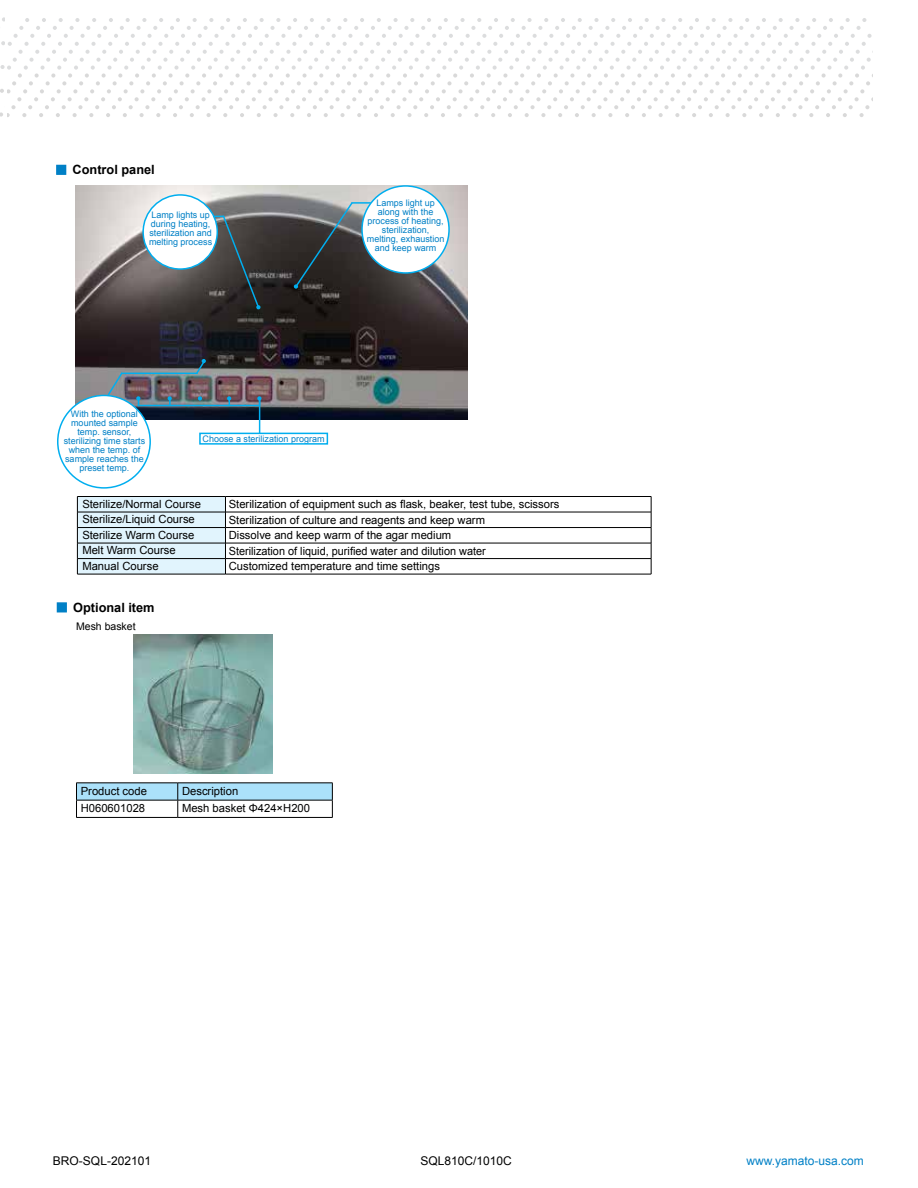
<style>
.page{position:relative;width:918px;height:1188px;background:#fff}
.page>*{position:absolute;margin:0;border:0;box-sizing:border-box;transform-origin:0 0}
.t1{font:700 12.75px "Arial";color:#000}
.t2{font:12px "Arial";color:#000}
.t3{font:12px "Arial";color:#0080c6}
.t4{font:11.25px "Arial";color:#000}
.t5{font:10.5px "Arial";color:#000}
.t6{font:9px/9px "Arial";color:#0080c6;text-align:center}
</style>
<div class="page">
<svg style="left:0;top:17px;width:873px;height:100px"></svg>
<hr style="left:76px;top:817px;width:102px;height:1px;background:#000">
<hr style="left:178px;top:817px;width:155px;height:1px;background:#000">
<svg style="left:76px;top:783px;width:257px;height:34px"></svg>
<div style="left:56px;top:165px;width:10px;height:10px;background:#0080c6;border:2px solid #0080c6"></div>
<img style="left:76px;top:185px;width:391px;height:234px">
<div style="left:143px;top:195px;width:74px;height:74px;background:#fff;border-radius:50%"></div>
<div style="left:142px;top:194px;width:76px;height:76px;border:2px solid #00aeef;border-radius:50%"></div>
<div style="left:362px;top:186px;width:87px;height:87px;background:#fff;border-radius:50%"></div>
<div style="left:361px;top:185px;width:89px;height:89px;border:2px solid #00aeef;border-radius:50%"></div>
<hr style="left:259px;top:398px;width:1px;height:35px;background:#00aeef">
<hr style="left:138px;top:405px;width:122px;height:1px;background:#00aeef">
<div style="left:58px;top:395px;width:92px;height:93px;background:#fff;border-radius:50%"></div>
<div style="left:57px;top:395px;width:94px;height:94px;border:2px solid #00aeef;border-radius:50%"></div>
<div style="left:199px;top:433px;width:129px;height:12px;border:2px solid #00aeef"></div>
<svg style="left:198px;top:396px;width:4px;height:5px"></svg>
<svg style="left:168px;top:396px;width:4px;height:9px"></svg>
<svg style="left:136px;top:396px;width:4px;height:10px"></svg>
<svg style="left:106px;top:371px;width:18px;height:26px"></svg>
<hr style="left:121px;top:373px;width:77px;height:1px;background:#00aeef">
<svg style="left:194px;top:359px;width:12px;height:17px"></svg>
<svg style="left:214px;top:214px;width:47px;height:96px;background:#414546"></svg>
<hr style="left:351px;top:202px;width:20px;height:2px;background:#00aeef">
<svg style="left:294px;top:201px;width:60px;height:88px;background:#444748"></svg>
<svg style="left:227px;top:396px;width:4px;height:9px"></svg>
<svg style="left:257px;top:396px;width:5px;height:10px"></svg>
<hr style="left:77px;top:496px;width:148px;height:1px;background:#000">
<hr style="left:225px;top:496px;width:426px;height:1px;background:#000">
<hr style="left:225px;top:512px;width:426px;height:1px;background:#000">
<hr style="left:225px;top:527px;width:426px;height:1px;background:#000">
<hr style="left:225px;top:543px;width:426px;height:1px;background:#000">
<hr style="left:225px;top:558px;width:426px;height:1px;background:#000">
<svg style="left:77px;top:497px;width:149px;height:77px;background:#d1e2eb"></svg>
<svg style="left:651px;top:497px;width:1px;height:77px"></svg>
<hr style="left:77px;top:574px;width:148px;height:1px;background:#000">
<hr style="left:225px;top:574px;width:426px;height:1px;background:#000">
<div style="left:57px;top:602px;width:10px;height:10px;background:#0080c6;border:2px solid #0080c6"></div>
<img style="left:134px;top:635px;width:138px;height:138px">
<p class="t1" style="left:73px;top:161px;width:84px">Control panel</p>
<p class="t6" style="left:149px;top:210px;width:65px;text-align:left">Lamp lights up during heating, sterilization and melting process</p>
<p class="t6" style="left:367px;top:199px;width:79px">Lamps light up along with the process of heating, sterilization, melting, exhaustion and keep warm</p>
<p class="t6" style="left:64px;top:409px;width:83px">With the optional mounted sample temp. sensor, sterilizing time starts when the temp. of sample reaches the preset temp.</p>
<p class="t6" style="left:203px;top:434px;width:124px">Choose a sterilization program</p>
<p class="t4" style="left:82px;top:496px;width:120px">Sterilize/Normal Course</p>
<p class="t4" style="left:229px;top:497px;width:332px">Sterilization of equipment such as flask, beaker, test tube, scissors</p>
<p class="t4" style="left:82px;top:512px;width:114px">Sterilize/Liquid Course</p>
<p class="t4" style="left:229px;top:513px;width:258px">Sterilization of culture and reagents and keep warm</p>
<p class="t4" style="left:82px;top:527px;width:114px">Sterilize Warm Course</p>
<p class="t4" style="left:229px;top:528px;width:224px">Dissolve and keep warm of the agar medium</p>
<p class="t4" style="left:82px;top:543px;width:95px">Melt Warm Course</p>
<p class="t4" style="left:229px;top:544px;width:259px">Sterilization of liquid, purified water and dilution water</p>
<p class="t4" style="left:82px;top:558px;width:78px">Manual Course</p>
<p class="t4" style="left:229px;top:559px;width:213px">Customized temperature and time settings</p>
<p class="t1" style="left:73px;top:599px;width:83px">Optional item</p>
<p class="t5" style="left:76px;top:620px;width:61px">Mesh basket</p>
<p class="t4" style="left:81px;top:783px;width:68px">Product code</p>
<p class="t4" style="left:182px;top:783px;width:58px">Description</p>
<p class="t4" style="left:81px;top:801px;width:66px">H060601028</p>
<p class="t4" style="left:182px;top:801px;width:130px">Mesh basket Φ424×H200</p>
<p class="t2" style="left:53px;top:1153px;width:100px">BRO-SQL-202101</p>
<p class="t2" style="left:421px;top:1153px;width:93px">SQL810C/1010C</p>
<p class="t3" style="left:747px;top:1153px;width:119px">www.yamato-usa.com</p>
</div>
